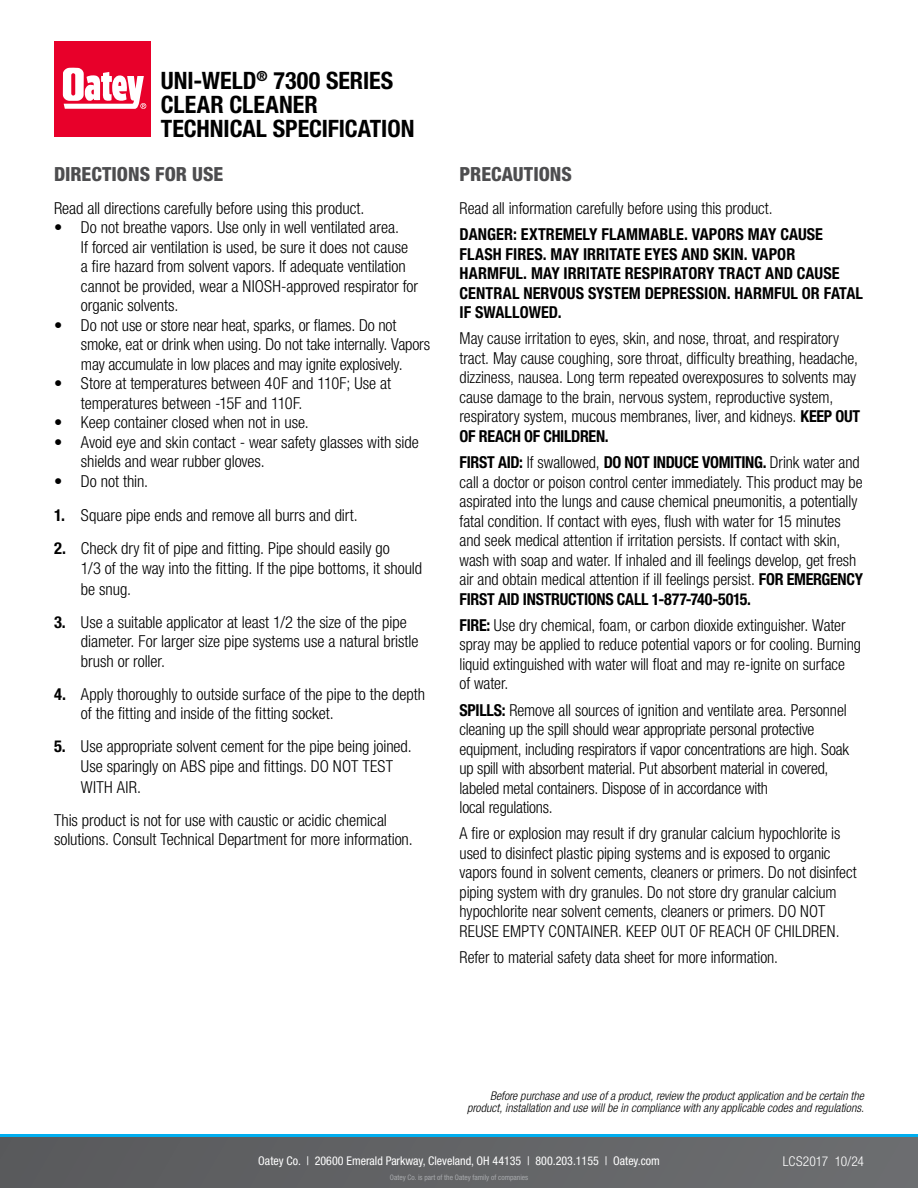
<style>
.page{position:relative;width:918px;height:1188px;background:#fff}
.page>*{position:absolute;margin:0;border:0;box-sizing:border-box;transform-origin:0 0}
.t1{font:700 condensed 24px/24px "Helvetica Neue LT Std";color:#000}
.t2{font:800 condensed 19.5px "Helvetica Neue LT Std";color:#4d4d4f}
.t3{font:300 condensed 16.5px/19.5px "Helvetica Neue LT Std";letter-spacing:-.005em;color:#000}
.t4{font:700 condensed 16.5px/19.5px "Helvetica Neue LT Std";letter-spacing:.005em;color:#000}
.t5{font:300 condensed 13.5px "Helvetica Neue LT Std";color:#fff}
.t6{font:italic 300 condensed 12px/12px "Helvetica Neue LT Std";letter-spacing:.005em;color:#000;text-align:right}
.t7{font:condensed 12px "Helvetica Neue LT Std";color:#fff}
.t8{font:condensed 7.5px "Helvetica Neue LT Std";color:#a7a9ac}
.s1{font-weight:700}
</style>
<div class="page">
<svg style="left:0;top:1137px;width:918px;height:51px;background:#626366"></svg>
<hr style="left:0;top:1134px;width:918px;height:3px;background:#00aeef">
<div style="left:54px;top:41px;width:96px;height:95px;background:#e8002a"></div>
<svg style="left:63px;top:68px;width:83px;height:41px"></svg>
<h1 class="t1" style="left:161px;top:68px;width:255px">UNI-WELD<sup>®</sup> 7300 SERIES<br>CLEAR CLEANER<br>TECHNICAL SPECIFICATION</h1>
<p class="t2" style="left:54px;top:162px;width:171px">DIRECTIONS FOR USE</p>
<p class="t3" style="left:54px;top:198px;width:312px">Read all directions carefully before using this product.</p>
<p class="t3" style="left:81px;top:218px;width:339px;text-indent:-27px">• Do not breathe vapors. Use only in well ventilated area.<br>If forced air ventilation is used, be sure it does not cause a fire hazard from solvent vapors. If adequate ventilation cannot be provided, wear a NIOSH-approved respirator for organic solvents.</p>
<p class="t3" style="left:81px;top:315px;width:351px;text-indent:-27px">• Do not use or store near heat, sparks, or flames. Do not smoke, eat or drink when using. Do not take internally. Vapors may accumulate in low places and may ignite explosively.</p>
<p class="t3" style="left:81px;top:374px;width:312px;text-indent:-27px">• Store at temperatures between 40F and 110F; Use at temperatures between -15F and 110F.</p>
<p class="t3" style="left:54px;top:413px;width:256px">• Keep container closed when not in use.</p>
<p class="t3" style="left:81px;top:432px;width:339px;text-indent:-27px">• Avoid eye and skin contact - wear safety glasses with side shields and wear rubber gloves.</p>
<p class="t3" style="left:54px;top:471px;width:96px">• Do not thin.</p>
<p class="t3" style="left:54px;top:506px;width:305px"><span class="s1">1.</span> Square pipe ends and remove all burrs and dirt.</p>
<p class="t3" style="left:81px;top:539px;width:343px;text-indent:-27px"><span class="s1">2.</span> Check dry fit of pipe and fitting. Pipe should easily go<br>1/3 of the way into the fitting. If the pipe bottoms, it should</p>
<p class="t3" style="left:81px;top:579px;width:52px">be snug.</p>
<p class="t3" style="left:81px;top:612px;width:339px;text-indent:-27px"><span class="s1">3.</span> Use a suitable applicator at least 1/2 the size of the pipe diameter. For larger size pipe systems use a natural bristle brush or roller.</p>
<p class="t3" style="left:81px;top:684px;width:346px;text-indent:-27px"><span class="s1">4.</span> Apply thoroughly to outside surface of the pipe to the depth of the fitting and inside of the fitting socket.</p>
<p class="t3" style="left:54px;top:737px;width:359px;text-align:center"><span class="s1">5.</span> Use appropriate solvent cement for the pipe being joined.<br>Use sparingly on ABS pipe and fittings. DO NOT TEST</p>
<p class="t3" style="left:54px;top:771px;width:334px;line-height:33px;text-indent:27px">WITH AIR.<br>This product is not for use with caustic or acidic chemical</p>
<p class="t3" style="left:54px;top:830px;width:360px">solutions. Consult Technical Department for more information.</p>
<p class="t2" style="left:460px;top:162px;width:114px">PRECAUTIONS</p>
<p class="t3" style="left:460px;top:198px;width:314px">Read all information carefully before using this product.</p>
<p class="t4" style="left:460px;top:224px;width:405px">DANGER: EXTREMELY FLAMMABLE. VAPORS MAY CAUSE FLASH FIRES. MAY IRRITATE EYES AND SKIN. VAPOR HARMFUL. MAY IRRITATE RESPIRATORY TRACT AND CAUSE CENTRAL NERVOUS SYSTEM DEPRESSION. HARMFUL OR FATAL IF SWALLOWED.</p>
<p class="t3" style="left:460px;top:329px;width:402px">May cause irritation to eyes, skin, and nose, throat, and respiratory tract. May cause coughing, sore throat, difficulty breathing, headache, dizziness, nausea. Long term repeated overexposures to solvents may cause damage to the brain, nervous system, reproductive system, respiratory system, mucous membranes, liver, and kidneys. <span class="s1">KEEP OUT OF REACH OF CHILDREN.</span></p>
<p class="t3" style="left:460px;top:452px;width:405px"><span class="s1">FIRST AID:</span> If swallowed, <span class="s1">DO NOT INDUCE VOMITING.</span> Drink water and call a doctor or poison control center immediately. This product may be aspirated into the lungs and cause chemical pneumonitis, a potentially fatal condition. If contact with eyes, flush with water for 15 minutes and seek medical attention if irritation persists. If contact with skin, wash with soap and water. If inhaled and ill feelings develop, get fresh air and obtain medical attention if ill feelings persist. <span class="s1">FOR EMERGENCY FIRST AID INSTRUCTIONS CALL 1-877-740-5015.</span></p>
<p class="t3" style="left:460px;top:615px;width:403px"><span class="s1">FIRE:</span> Use dry chemical, foam, or carbon dioxide extinguisher. Water spray may be applied to reduce potential vapors or for cooling. Burning liquid extinguished with water will float and may re-ignite on surface<br>of water.</p>
<p class="t3" style="left:460px;top:700px;width:391px"><span class="s1">SPILLS:</span> Remove all sources of ignition and ventilate area. Personnel cleaning up the spill should wear appropriate personal protective equipment, including respirators if vapor concentrations are high. Soak up spill with absorbent material. Put absorbent material in covered, labeled metal containers. Dispose of in accordance with<br>local regulations.</p>
<p class="t3" style="left:460px;top:824px;width:399px">A fire or explosion may result if dry granular calcium hypochlorite is used to disinfect plastic piping systems and is exposed to organic vapors found in solvent cements, cleaners or primers. Do not disinfect piping system with dry granules. Do not store dry granular calcium hypochlorite near solvent cements, cleaners or primers. DO NOT REUSE EMPTY CONTAINER. KEEP OUT OF REACH OF CHILDREN.</p>
<p class="t3" style="left:460px;top:947px;width:320px">Refer to material safety data sheet for more information.</p>
<p class="t6" style="left:467px;top:1091px;width:398px">Before purchase and use of a product, review the product application and be certain the product, installation and use will be in compliance with any applicable codes and regulations.</p>
<p class="t7" style="left:258px;top:1153px;width:403px">Oatey Co. | 20600 Emerald Parkway, Cleveland, OH 44135 | 800.203.1155 | Oatey.com</p>
<p class="t8" style="left:390px;top:1173px;width:140px">Oatey Co. is part of the Oatey family of companies</p>
<p class="t5" style="left:783px;top:1154px;width:83px">LCS2017 10/24</p>
</div>
